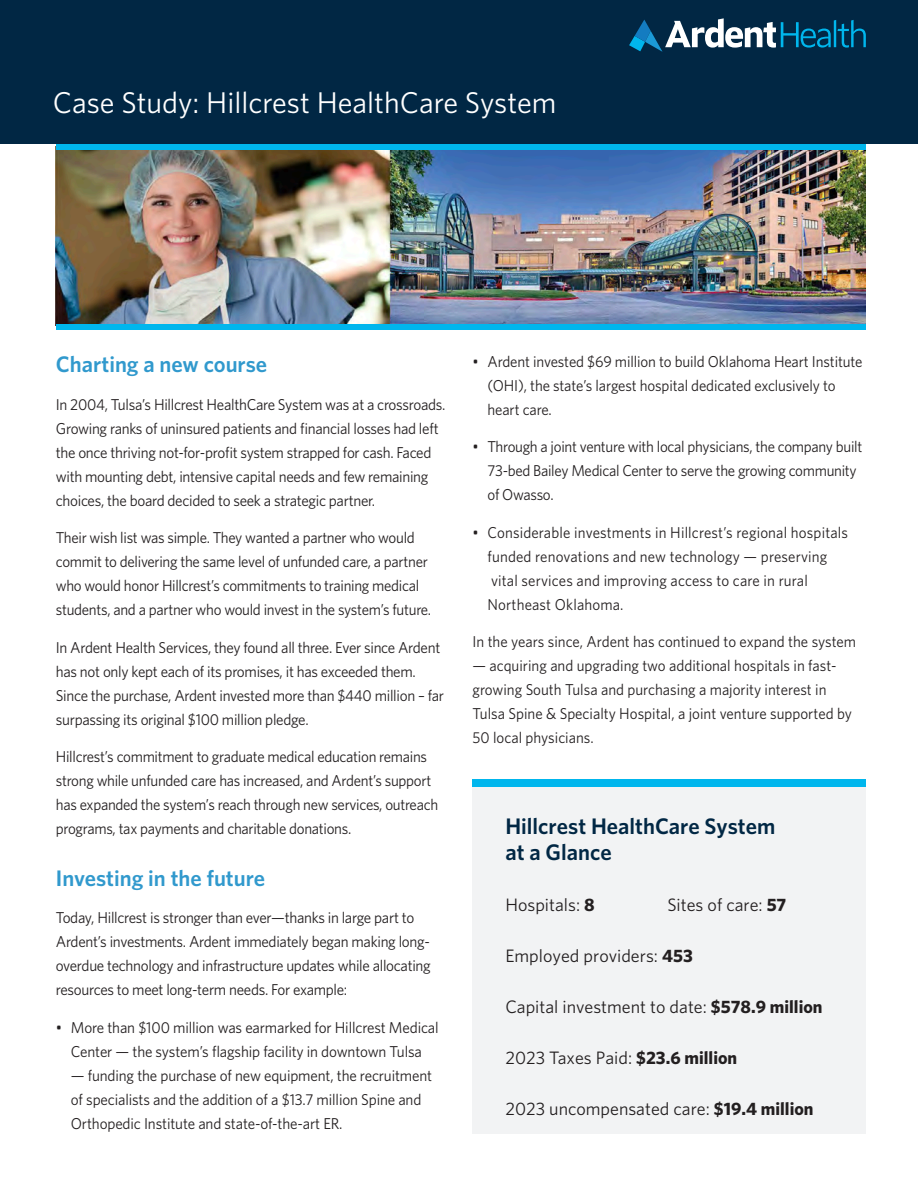
<style>
.page{position:relative;width:918px;height:1188px;background:#fff}
.page>*{position:absolute;margin:0;border:0;box-sizing:border-box;transform-origin:0 0}
.t1{font:30px "Whitney";color:#fff}
.t2{font:600 22.5px "Whitney";color:#3199cd}
.t3{font:600 22.5px/25.8px "Whitney";color:#012744}
.t4{font:18px "Whitney";color:#231f20}
.t5{font:15.75px/24px "Whitney";letter-spacing:-.02em;color:#231f20;scale:.96 1}
.t6{font:15.75px/24px "Whitney";letter-spacing:-.02em;color:#231f20;scale:.95 1}
.t7{font:15.75px/24px "Whitney";color:#231f20;scale:.95 1}
.t8{font:15.75px/24px "Whitney";letter-spacing:.01em;color:#231f20;scale:.95 1}
.s1{font-weight:700}
</style>
<div class="page">
<img style="left:56px;top:149px;width:809px;height:176px">
<div style="left:56px;top:144px;width:810px;height:5px;background:#00b6ed"></div>
<div style="left:56px;top:325px;width:810px;height:5px;background:#00b6ed"></div>
<div style="left:472px;top:787px;width:394px;height:347px;background:#f2f3f4"></div>
<div style="left:472px;top:780px;width:394px;height:7px;background:#00b6ed"></div>
<div style="left:0;top:0;width:918px;height:144px;background:#012744"></div>
<svg style="left:629px;top:18px;width:237px;height:34px"></svg>
<p class="t1" style="left:53px;top:82px;width:505px">Case Study: Hillcrest HealthCare System</p>
<p class="t2" style="left:56px;top:349px;width:213px">Charting a new course</p>
<p class="t5" style="left:56px;top:392px;width:407px">In 2004, Tulsa’s Hillcrest HealthCare System was at a crossroads.<br>Growing ranks of uninsured patients and financial losses had left the once thriving not-for-profit system strapped for cash. Faced with mounting debt, intensive capital needs and few remaining choices, the board decided to seek a strategic partner.</p>
<p class="t6" style="left:56px;top:525px;width:397px">Their wish list was simple. They wanted a partner who would commit to delivering the same level of unfunded care, a partner who would honor Hillcrest’s commitments to training medical students, and a partner who would invest in the system’s future.</p>
<p class="t5" style="left:56px;top:635px;width:406px">In Ardent Health Services, they found all three. Ever since Ardent has not only kept each of its promises, it has exceeded them.<br>Since the purchase, Ardent invested more than $440 million – far surpassing its original $100 million pledge.</p>
<p class="t6" style="left:56px;top:744px;width:404px">Hillcrest’s commitment to graduate medical education remains strong while unfunded care has increased, and Ardent’s support has expanded the system’s reach through new services, outreach programs, tax payments and charitable donations.</p>
<p class="t2" style="left:56px;top:863px;width:211px">Investing in the future</p>
<p class="t5" style="left:56px;top:905px;width:392px">Today, Hillcrest is stronger than ever—thanks in large part to Ardent’s investments. Ardent immediately began making long&shy;overdue technology and infrastructure updates while allocating resources to meet long-term needs. For example:</p>
<p class="t5" style="left:56px;top:1015px;width:400px;text-align:center">• More than $100 million was earmarked for Hillcrest Medical<br>Center — the system’s flagship facility in downtown Tulsa</p>
<p class="t5" style="left:71px;top:1063px;width:378px">— funding the purchase of new equipment, the recruitment of specialists and the addition of a $13.7 million Spine and<br>Orthopedic Institute and state-of-the-art ER.</p>
<p class="t6" style="left:488px;top:349px;width:396px;text-indent:-15px">• Ardent invested $69 million to build Oklahoma Heart Institute (OHI), the state’s largest hospital dedicated exclusively to heart care.</p>
<p class="t6" style="left:488px;top:434px;width:396px;text-indent:-15px">• Through a joint venture with local physicians, the company built<br>73-bed Bailey Medical Center to serve the growing community of Owasso.</p>
<p class="t8" style="left:487px;top:520px;width:381px;text-indent:-15px">• Considerable investments in Hillcrest’s regional hospitals funded renovations and new technology — preserving vital services and improving access to care in rural Northeast Oklahoma.</p>
<p class="t7" style="left:473px;top:629px;width:405px">In the years since, Ardent has continued to expand the system</p>
<p class="t7" style="left:473px;top:653px;width:401px">— acquiring and upgrading two additional hospitals in fast&shy;growing South Tulsa and purchasing a majority interest in Tulsa Spine &amp; Specialty Hospital, a joint venture supported by 50 local physicians.</p>
<p class="t3" style="left:505px;top:813px;width:271px">Hillcrest HealthCare System at a Glance</p>
<p class="t4" style="left:505px;top:893px;width:91px">Hospitals: <span class="s1">8</span></p>
<p class="t4" style="left:667px;top:893px;width:120px">Sites of care: <span class="s1">57</span></p>
<p class="t4" style="left:505px;top:944px;width:189px">Employed providers: <span class="s1">453</span></p>
<p class="t4" style="left:505px;top:995px;width:319px">Capital investment to date: <span class="s1">$578.9 million</span></p>
<p class="t4" style="left:505px;top:1046px;width:233px">2023 Taxes Paid: <span class="s1">$23.6 million</span></p>
<p class="t4" style="left:505px;top:1097px;width:310px">2023 uncompensated care: <span class="s1">$19.4 million</span></p>
</div>
